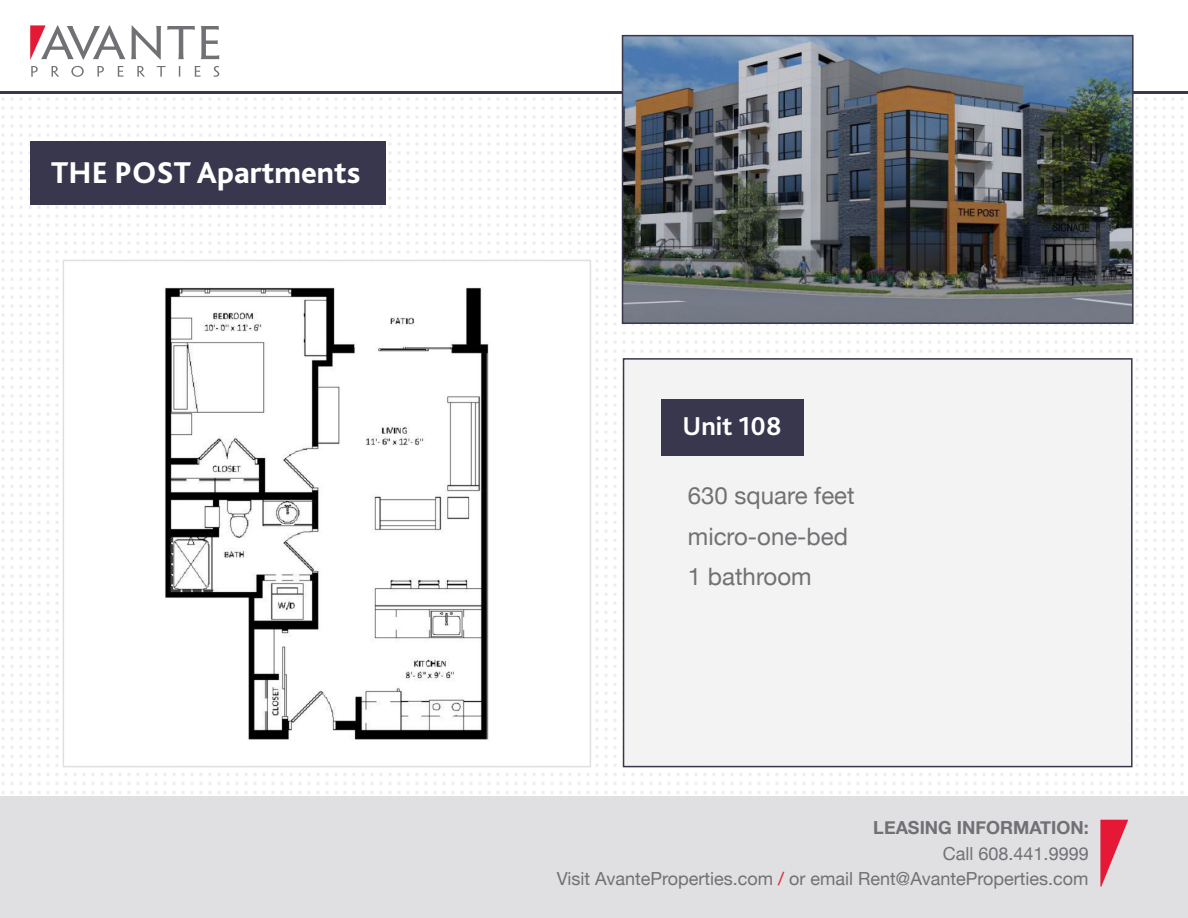
<style>
.page{position:relative;width:1188px;height:918px;background:#fff}
.page>*{position:absolute;margin:0;border:0;box-sizing:border-box;transform-origin:0 0}
.t1{font:800 31.5px "Bliss 2";color:#fff}
.t2{font:700 27px "Bliss 2";color:#fff}
.t3{font:24px "Helvetica Neue";color:#717074}
.t4{font:18px/25.5px "Helvetica Neue";color:#717074;text-align:right}
.t5{font:700 18px "Helvetica Neue";color:#717074}
.s1{color:#e51836}
</style>
<div class="page">
<img style="left:0;top:93px;width:1188px;height:701px">
<div style="left:0;top:796px;width:1188px;height:122px;background:#e0dfe2"></div>
<svg style="left:31px;top:66px;width:188px;height:11px"></svg>
<svg style="left:30px;top:25px;width:189px;height:35px"></svg>
<svg style="left:1100px;top:820px;width:28px;height:67px"></svg>
<hr style="left:0;top:91px;width:1188px;height:2px;background:#38374d">
<div style="left:30px;top:141px;width:356px;height:64px;background:#38374d"></div>
<img style="left:625px;top:38px;width:506px;height:283px">
<div style="left:622px;top:35px;width:512px;height:289px;border:2px solid #38374d"></div>
<div style="left:623px;top:358px;width:510px;height:409px;background:#f3f3f3;border:2px solid #38374d"></div>
<div style="left:661px;top:399px;width:143px;height:57px;background:#38374d"></div>
<div style="left:63px;top:260px;width:527px;height:507px;background:#fff"></div>
<img style="left:165px;top:287px;width:324px;height:453px">
<div style="left:63px;top:260px;width:528px;height:507px;border:2px solid #e0dfe2"></div>
<h1 class="t1" style="left:51px;top:153px;width:311px">THE POST Apartments</h1>
<p class="t2" style="left:683px;top:410px;width:100px">Unit 108</p>
<p class="t3" style="left:688px;top:478px;width:168px">630 square feet</p>
<p class="t3" style="left:688px;top:519px;width:162px">micro-one-bed</p>
<p class="t3" style="left:688px;top:559px;width:125px">1 bathroom</p>
<p class="t5" style="left:873px;top:813px;width:217px">LEASING INFORMATION:</p>
<p class="t4" style="left:557px;top:841px;width:533px">Call 608.441.9999<br>Visit AvanteProperties.com <span class="s1">/</span> or email Rent@AvanteProperties.com</p>
</div>
